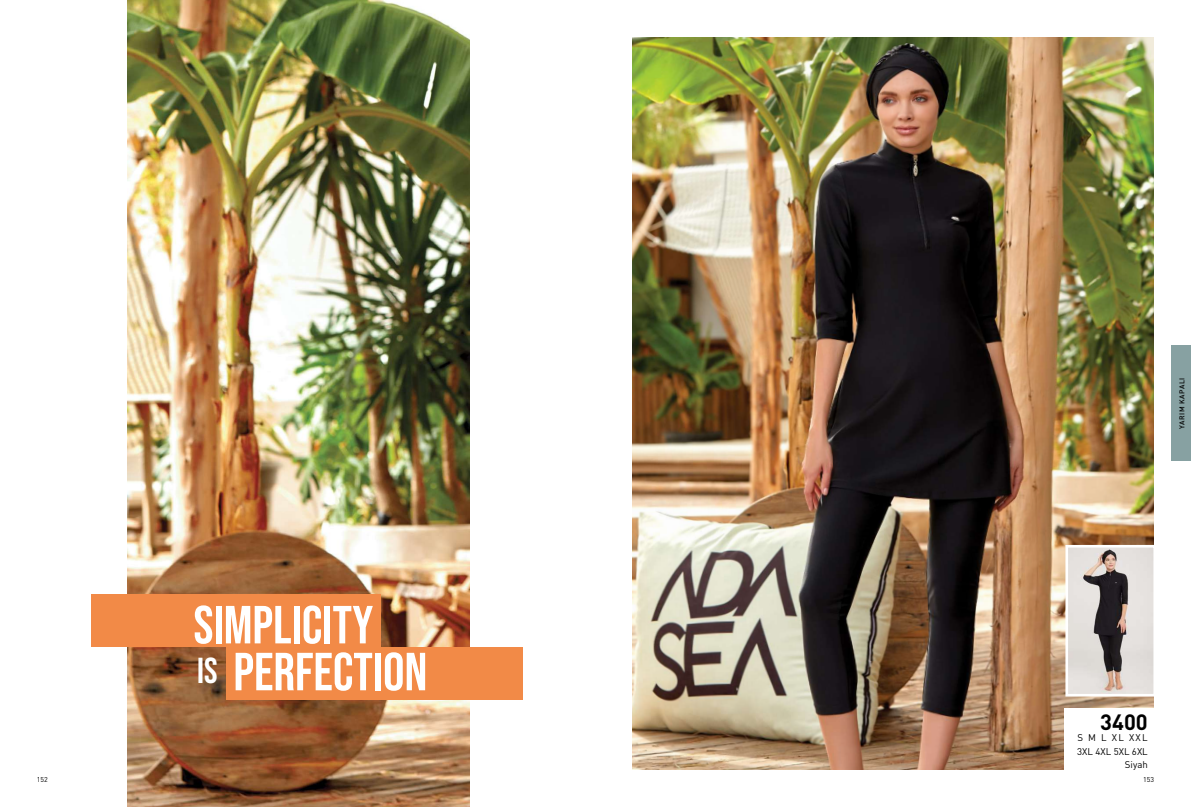
<style>
.page{position:relative;width:1191px;height:807px;background:#fff}
.page>*{position:absolute;margin:0;border:0;box-sizing:border-box;transform-origin:0 0}
.t1{font:53.46px/46.8px "Bebas Neue";color:#fff}
.t2{font:21.88px "DINT Bold";color:#000}
.t3{font:9.62px "DINT";color:#000}
.t4{font:7px "DINT Medium";letter-spacing:.075em;color:#000}
.t5{font:7px "DINT";color:#000}
.s1{font-size:36.05px}
</style>
<div class="page">
<img style="left:127px;top:0;width:343px;height:806px">
<div style="left:92px;top:594px;width:289px;height:52px;background:#f28a47"></div>
<img style="left:632px;top:37px;width:521px;height:732px">
<img style="left:1069px;top:548px;width:83px;height:144px">
<div style="left:1065px;top:544px;width:91px;height:152px;border:3px solid #fff"></div>
<div style="left:1064px;top:707px;width:97px;height:67px;background:#fff"></div>
<div style="left:1171px;top:345px;width:20px;height:116px;background:#87a1a2"></div>
<div style="left:226px;top:646px;width:296px;height:53px;background:#f28a47"></div>
<p class="t4" style="left:1177px;top:429px;width:53px;rotate:-90deg">YARIM KAPALI</p>
<h1 class="t1" style="left:193px;top:600px;width:235px">SIMPLICITY<br><span class="s1">IS</span> PERFECTION</h1>
<h2 class="t2" style="left:1100px;top:707px;width:49px">3400</h2>
<p class="t3" style="left:1077px;top:745px;width:72px">3XL 4XL 5XL 6XL</p>
<p class="t3" style="left:1077px;top:731px;width:72px">S M L XL XXL</p>
<p class="t3" style="left:1125px;top:757px;width:24px">Siyah</p>
<p class="t5" style="left:37px;top:774px;width:12px">152</p>
<p class="t5" style="left:1143px;top:774px;width:12px">153</p>
</div>
